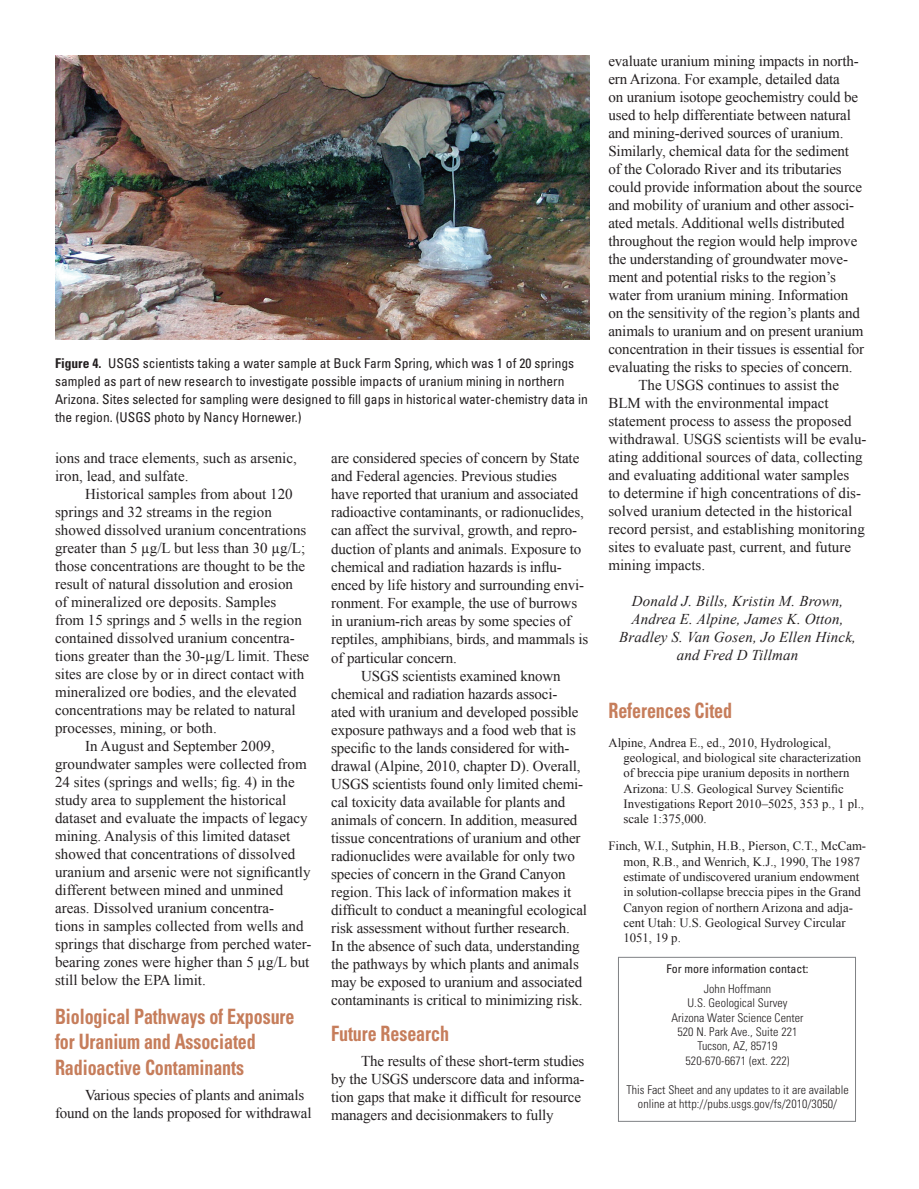
<style>
.page{position:relative;width:919px;height:1189px;background:#fff}
.page>*{position:absolute;margin:0;border:0;box-sizing:border-box;transform-origin:0 0}
.Heading_1{font:700 condensed 21.15px/25.3px "Univers";letter-spacing:-.005em;color:#c67d5b;scale:.85 1}
.Body_Text{font:15px/18px "Times New Roman";letter-spacing:-.01em;color:#231f20}
.BodyNoIndent{font:italic 15px "Times New Roman";letter-spacing:.01em;color:#231f20}
.FigureCaption{font:condensed 13.5px/18px "Univers";color:#231f20}
.t1{font:12.75px/15.3px "Times New Roman";color:#231f20}
.Body_Text-2{font:300 condensed 12px/14.4px "Univers";letter-spacing:.005em;color:#231f20;text-align:center}
.Body_Text-3{font:condensed 12px "Univers";color:#231f20}
.s1{font-weight:700}
</style>
<div class="page">
<div style="left:618px;top:957px;width:237px;height:165px;border:1px solid #808285"></div>
<img style="left:55px;top:56px;width:534px;height:284px">
<p class="FigureCaption" style="left:55px;top:354px;width:534px"><span class="s1">Figure 4.</span> USGS scientists taking a water sample at Buck Farm Spring, which was 1 of 20 springs sampled as part of new research to investigate possible impacts of uranium mining in northern Arizona. Sites selected for sampling were designed to fill gaps in historical water-chemistry data in the region. (USGS photo by Nancy Hornewer.)</p>
<p class="Body_Text" style="left:55px;top:449px;width:243px">ions and trace elements, such as arsenic, iron, lead, and sulfate.</p>
<p class="Body_Text" style="left:55px;top:484px;width:255px;text-indent:30px">Historical samples from about 120 springs and 32 streams in the region showed dissolved uranium concentrations greater than 5 µg/L but less than 30 µg/L; those concentrations are thought to be the result of natural dissolution and erosion of mineralized ore deposits. Samples from 15 springs and 5 wells in the region contained dissolved uranium concentra&shy;tions greater than the 30-µg/L limit. These sites are close by or in direct contact with mineralized ore bodies, and the elevated concentrations may be related to natural processes, mining, or both.</p>
<p class="Body_Text" style="left:55px;top:736px;width:258px;text-indent:30px">In August and September 2009, groundwater samples were collected from 24 sites (springs and wells; fig. 4) in the study area to supplement the historical dataset and evaluate the impacts of legacy mining. Analysis of this limited dataset showed that concentrations of dissolved uranium and arsenic were not significantly different between mined and unmined areas. Dissolved uranium concentra-<br>tions in samples collected from wells and springs that discharge from perched water&shy;bearing zones were higher than 5 µg/L but still below the EPA limit.</p>
<p class="Heading_1" style="left:55px;top:1003px;width:283px">Biological Pathways of Exposure for Uranium and Associated<br>Radioactive Contaminants</p>
<p class="Body_Text" style="left:55px;top:1086px;width:258px;text-indent:30px">Various species of plants and animals found on the lands proposed for withdrawal</p>
<p class="Body_Text" style="left:331px;top:448px;width:259px">are considered species of concern by State and Federal agencies. Previous studies have reported that uranium and associated radioactive contaminants, or radionuclides, can affect the survival, growth, and repro&shy;duction of plants and animals. Exposure to chemical and radiation hazards is influ&shy;enced by life history and surrounding envi&shy;ronment. For example, the use of burrows in uranium-rich areas by some species of reptiles, amphibians, birds, and mammals is of particular concern.</p>
<p class="Body_Text" style="left:331px;top:666px;width:257px;text-indent:30px">USGS scientists examined known chemical and radiation hazards associ-<br>ated with uranium and developed possible exposure pathways and a food web that is specific to the lands considered for with&shy;drawal (Alpine, 2010, chapter D). Overall, USGS scientists found only limited chemi&shy;cal toxicity data available for plants and animals of concern. In addition, measured tissue concentrations of uranium and other radionuclides were available for only two species of concern in the Grand Canyon region. This lack of information makes it difficult to conduct a meaningful ecological risk assessment without further research.<br>In the absence of such data, understanding the pathways by which plants and animals may be exposed to uranium and associated contaminants is critical to minimizing risk.</p>
<p class="Heading_1" style="left:331px;top:1020px;width:140px">Future Research</p>
<p class="Body_Text" style="left:331px;top:1052px;width:255px;text-indent:30px">The results of these short-term studies by the USGS underscore data and informa&shy;tion gaps that make it difficult for resource managers and decisionmakers to fully</p>
<p class="Body_Text" style="left:608px;top:52px;width:257px">evaluate uranium mining impacts in north&shy;ern Arizona. For example, detailed data<br>on uranium isotope geochemistry could be used to help differentiate between natural and mining-derived sources of uranium.<br>Similarly, chemical data for the sediment of the Colorado River and its tributaries could provide information about the source and mobility of uranium and other associ&shy;ated metals. Additional wells distributed throughout the region would help improve the understanding of groundwater move&shy;ment and potential risks to the region’s water from uranium mining. Information on the sensitivity of the region’s plants and animals to uranium and on present uranium concentration in their tissues is essential for evaluating the risks to species of concern.</p>
<p class="Body_Text" style="left:608px;top:376px;width:259px;text-indent:30px">The USGS continues to assist the BLM with the environmental impact statement process to assess the proposed withdrawal. USGS scientists will be evalu&shy;ating additional sources of data, collecting and evaluating additional water samples<br>to determine if high concentrations of dis&shy;solved uranium detected in the historical record persist, and establishing monitoring sites to evaluate past, current, and future mining impacts.</p>
<p class="BodyNoIndent" style="left:631px;top:592px;width:213px">Donald J. Bills, Kristin M. Brown,</p>
<p class="BodyNoIndent" style="left:631px;top:610px;width:213px">Andrea E. Alpine, James K. Otton,</p>
<p class="BodyNoIndent" style="left:619px;top:628px;width:238px">Bradley S. Van Gosen, Jo Ellen Hinck,</p>
<p class="BodyNoIndent" style="left:676px;top:646px;width:123px">and Fred D Tillman</p>
<p class="Heading_1" style="left:608px;top:697px;width:147px">References Cited</p>
<p class="t1" style="left:623px;top:734px;width:242px;text-indent:-15px">Alpine, Andrea E., ed., 2010, Hydrological, geological, and biological site characterization of breccia pipe uranium deposits in northern Arizona: U.S. Geological Survey Scientific Investigations Report 2010–5025, 353 p., 1 pl., scale 1:375,000.</p>
<p class="t1" style="left:623px;top:838px;width:244px;text-indent:-15px">Finch, W.I., Sutphin, H.B., Pierson, C.T., McCam&shy;mon, R.B., and Wenrich, K.J., 1990, The 1987 estimate of undiscovered uranium endowment in solution-collapse breccia pipes in the Grand Canyon region of northern Arizona and adja&shy;cent Utah: U.S. Geological Survey Circular 1051, 19 p.</p>
<p class="Body_Text-3" style="left:666px;top:961px;width:143px">For more information contact:</p>
<p class="Body_Text-2" style="left:687px;top:981px;width:101px">John Hoffmann<br>U.S. Geological Survey</p>
<p class="Body_Text-2" style="left:671px;top:1010px;width:134px">Arizona Water Science Center</p>
<p class="Body_Text-2" style="left:677px;top:1024px;width:121px">520 N. Park Ave., Suite 221</p>
<p class="Body_Text-2" style="left:697px;top:1039px;width:82px">Tucson, AZ, 85719</p>
<p class="Body_Text-2" style="left:685px;top:1053px;width:105px">520-670-6671 (ext. 222)</p>
<p class="Body_Text-2" style="left:626px;top:1082px;width:224px">This Fact Sheet and any updates to it are available</p>
<p class="Body_Text-2" style="left:638px;top:1096px;width:201px">online at http://pubs.usgs.gov/fs/2010/3050/</p>
</div>
